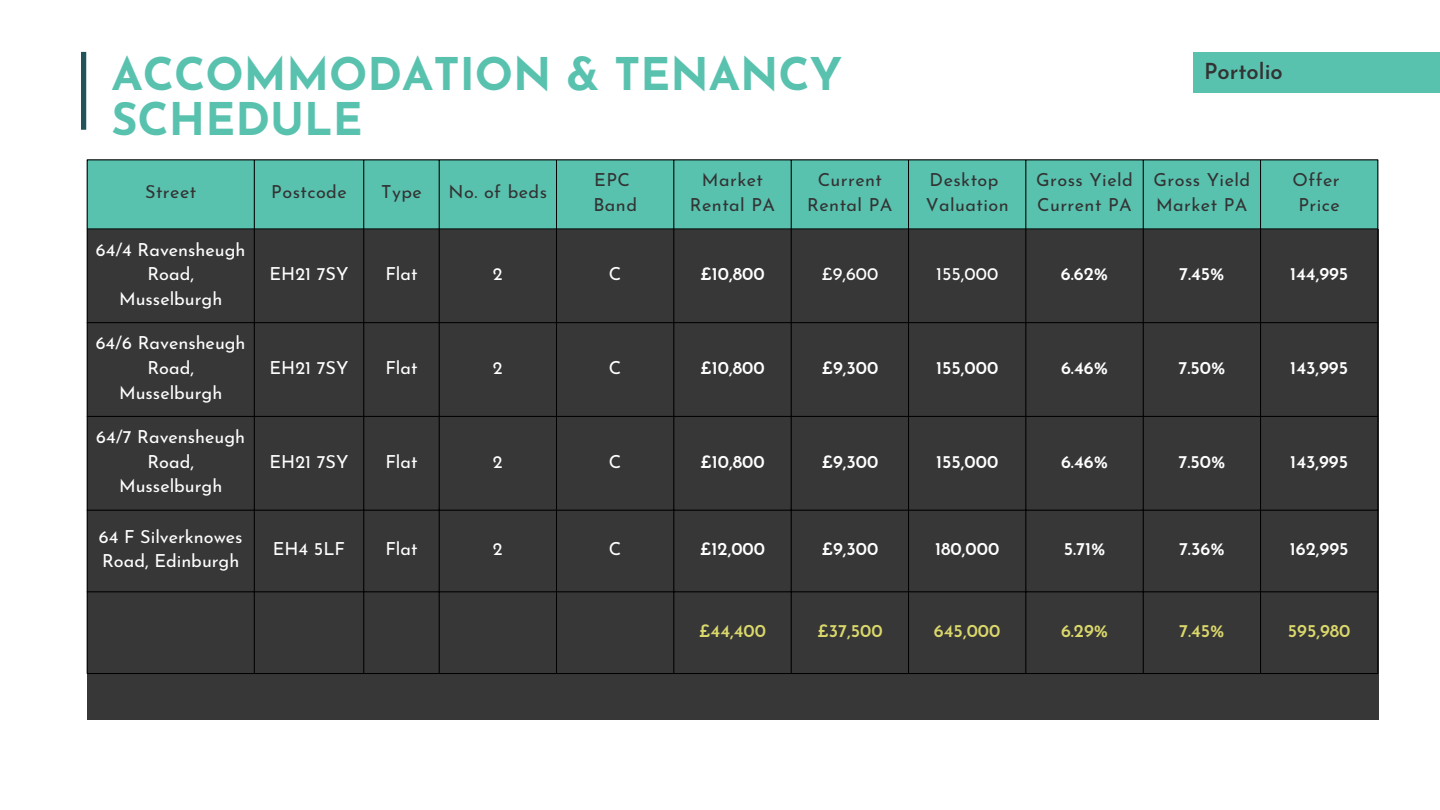
<style>
.page{position:relative;width:1440px;height:810px;background:#fff}
.page>*{position:absolute;margin:0;border:0;box-sizing:border-box;transform-origin:0 0}
.t1{font:700 45px/45px "Josefin Sans";color:#59c2af}
.t2{font:600 22px "Josefin Sans";color:#333}
.t3{font:18px/24.8px "Josefin Sans";color:#fff;text-align:center}
.t4{font:600 18px "Josefin Sans";color:#fff}
.t5{font:18px/24.8px "Josefin Sans";letter-spacing:.025em;color:#333;text-align:center}
.t6{font:600 18px "Josefin Sans";color:#dbd86b}
</style>
<div class="page">
<div style="left:87px;top:229px;width:1291px;height:490px;background:#373737"></div>
<div style="left:81px;top:52px;width:5px;height:78px;background:#20535a"></div>
<div style="left:88px;top:161px;width:1290px;height:68px;background:#59c2af"></div>
<hr style="left:87px;top:160px;width:1px;height:513px;background:#000">
<hr style="left:254px;top:160px;width:1px;height:513px;background:#000">
<hr style="left:364px;top:160px;width:1px;height:513px;background:#000">
<hr style="left:439px;top:160px;width:1px;height:513px;background:#000">
<hr style="left:556px;top:160px;width:1px;height:513px;background:#000">
<hr style="left:674px;top:160px;width:1px;height:513px;background:#000">
<hr style="left:791px;top:160px;width:1px;height:513px;background:#000">
<hr style="left:908px;top:160px;width:1px;height:513px;background:#000">
<hr style="left:1026px;top:160px;width:1px;height:513px;background:#000">
<hr style="left:1143px;top:160px;width:1px;height:513px;background:#000">
<hr style="left:1260px;top:160px;width:1px;height:513px;background:#000">
<hr style="left:1378px;top:160px;width:1px;height:513px;background:#000">
<hr style="left:87px;top:160px;width:1291px;height:1px;background:#000">
<hr style="left:87px;top:322px;width:1291px;height:1px;background:#000">
<hr style="left:87px;top:416px;width:1291px;height:1px;background:#000">
<hr style="left:87px;top:510px;width:1291px;height:1px;background:#000">
<hr style="left:87px;top:592px;width:1291px;height:1px;background:#000">
<hr style="left:87px;top:673px;width:1291px;height:1px;background:#000">
<hr style="left:87px;top:229px;width:1291px;height:1px;background:#000">
<div style="left:1193px;top:52px;width:247px;height:40px;background:#59c2af"></div>
<h1 class="t1" style="left:111px;top:56px;width:733px">ACCOMMODATION &amp; TENANCY<br>SCHEDULE</h1>
<p class="t5" style="left:145px;top:181px;width:53px">Street</p>
<p class="t5" style="left:271px;top:181px;width:77px">Postcode</p>
<p class="t5" style="left:381px;top:181px;width:42px">Type</p>
<p class="t5" style="left:449px;top:181px;width:100px">No. of beds</p>
<p class="t5" style="left:594px;top:169px;width:37px">EPC</p>
<p class="t5" style="left:593px;top:194px;width:45px">Band</p>
<p class="t5" style="left:690px;top:169px;width:87px">Market<br>Rental PA</p>
<p class="t5" style="left:807px;top:169px;width:87px">Current<br>Rental PA</p>
<p class="t5" style="left:930px;top:169px;width:70px">Desktop</p>
<p class="t5" style="left:926px;top:194px;width:84px">Valuation</p>
<p class="t2" style="left:1204px;top:63px;width:80px">Portolio</p>
<p class="t5" style="left:1036px;top:169px;width:98px;text-align:left">Gross Yield<br>Current PA</p>
<p class="t5" style="left:1154px;top:169px;width:98px;text-align:left">Gross Yield<br>Market PA</p>
<p class="t5" style="left:1293px;top:169px;width:49px">Offer</p>
<p class="t5" style="left:1299px;top:194px;width:43px">Price</p>
<p class="t3" style="left:96px;top:239px;width:151px">64/4 Ravensheugh<br>Road,<br>Musselburgh</p>
<p class="t3" style="left:96px;top:332px;width:151px">64/6 Ravensheugh<br>Road,<br>Musselburgh</p>
<p class="t3" style="left:96px;top:426px;width:150px">64/7 Ravensheugh<br>Road,<br>Musselburgh</p>
<p class="t3" style="left:99px;top:526px;width:145px;text-align:left">64 F Silverknowes<br>Road, Edinburgh</p>
<p class="t3" style="left:270px;top:263px;width:81px">EH21 7SY</p>
<p class="t3" style="left:385px;top:263px;width:34px">Flat</p>
<p class="t3" style="left:493px;top:263px;width:11px">2</p>
<p class="t3" style="left:609px;top:263px;width:14px">C</p>
<p class="t4" style="left:700px;top:267px;width:66px">£10,800</p>
<p class="t3" style="left:821px;top:263px;width:59px">£9,600</p>
<p class="t3" style="left:936px;top:263px;width:64px">155,000</p>
<p class="t4" style="left:1061px;top:267px;width:49px">6.62%</p>
<p class="t4" style="left:1179px;top:267px;width:47px">7.45%</p>
<p class="t4" style="left:1290px;top:267px;width:60px">144,995</p>
<p class="t3" style="left:270px;top:357px;width:81px">EH21 7SY</p>
<p class="t3" style="left:385px;top:357px;width:34px">Flat</p>
<p class="t3" style="left:493px;top:357px;width:11px">2</p>
<p class="t3" style="left:609px;top:357px;width:14px">C</p>
<p class="t4" style="left:700px;top:360px;width:66px">£10,800</p>
<p class="t4" style="left:821px;top:360px;width:59px">£9,300</p>
<p class="t4" style="left:936px;top:360px;width:64px">155,000</p>
<p class="t4" style="left:1061px;top:360px;width:48px">6.46%</p>
<p class="t4" style="left:1178px;top:360px;width:48px">7.50%</p>
<p class="t4" style="left:1290px;top:360px;width:59px">143,995</p>
<p class="t3" style="left:270px;top:451px;width:81px">EH21 7SY</p>
<p class="t3" style="left:385px;top:451px;width:34px">Flat</p>
<p class="t3" style="left:493px;top:451px;width:11px">2</p>
<p class="t3" style="left:609px;top:451px;width:14px">C</p>
<p class="t4" style="left:700px;top:454px;width:66px">£10,800</p>
<p class="t4" style="left:821px;top:454px;width:59px">£9,300</p>
<p class="t4" style="left:936px;top:454px;width:64px">155,000</p>
<p class="t4" style="left:1061px;top:454px;width:48px">6.46%</p>
<p class="t4" style="left:1178px;top:454px;width:48px">7.50%</p>
<p class="t4" style="left:1290px;top:454px;width:59px">143,995</p>
<p class="t3" style="left:273px;top:538px;width:74px">EH4 5LF</p>
<p class="t3" style="left:385px;top:538px;width:34px">Flat</p>
<p class="t3" style="left:493px;top:538px;width:11px">2</p>
<p class="t3" style="left:609px;top:538px;width:14px">C</p>
<p class="t4" style="left:700px;top:542px;width:67px">£12,000</p>
<p class="t4" style="left:821px;top:542px;width:59px">£9,300</p>
<p class="t4" style="left:935px;top:542px;width:66px">180,000</p>
<p class="t4" style="left:1064px;top:542px;width:43px">5.71%</p>
<p class="t4" style="left:1179px;top:542px;width:47px">7.36%</p>
<p class="t4" style="left:1290px;top:542px;width:60px">162,995</p>
<p class="t6" style="left:699px;top:624px;width:69px">£44,400</p>
<p class="t6" style="left:817px;top:624px;width:67px">£37,500</p>
<p class="t6" style="left:934px;top:624px;width:68px">645,000</p>
<p class="t6" style="left:1061px;top:624px;width:49px">6.29%</p>
<p class="t6" style="left:1179px;top:624px;width:47px">7.45%</p>
<p class="t6" style="left:1288px;top:624px;width:64px">595,980</p>
</div>
